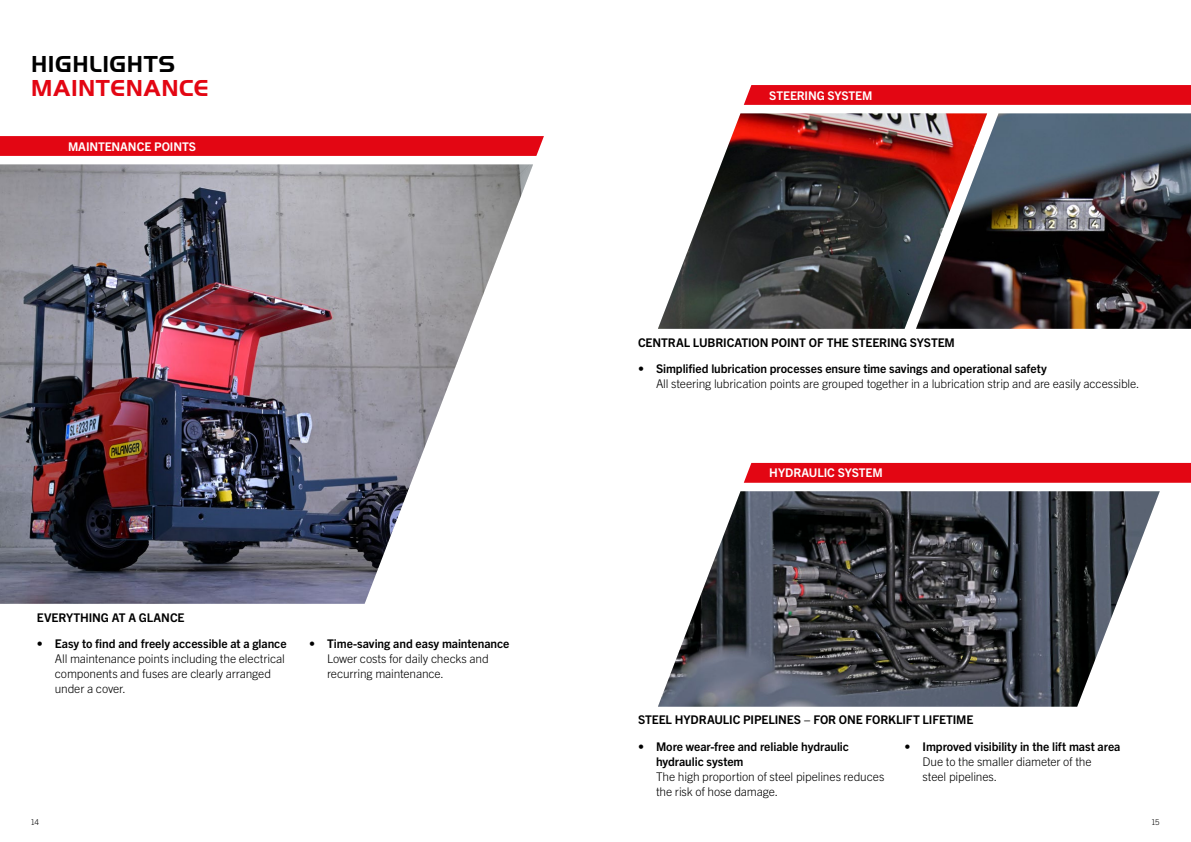
<style>
.page{position:relative;width:1191px;height:842px;background:#fff}
.page>*{position:absolute;margin:0;border:0;box-sizing:border-box;transform-origin:0 0}
.t1{font:700 24px "Palfinger Handel Gothic";letter-spacing:.025em;color:#e30613}
.t2{font:700 24px "Palfinger Handel Gothic";letter-spacing:.025em;color:#000}
.t3{font:700 12px/15px "Trade Gothic Next LT Pro";letter-spacing:-.005em;color:#000}
.t4{font:300 12px/15px "Trade Gothic Next LT Pro";letter-spacing:-.01em;color:#000}
.t5{font:700 12px "Trade Gothic Next LT Pro";letter-spacing:-.01em;color:#fff}
.t6{font:300 8px "Trade Gothic Next LT Pro";color:#000}
</style>
<div class="page">
<svg style="left:743px;top:85px;width:448px;height:20px;background:#e30a17"></svg>
<div style="left:743px;top:463px;width:448px;height:20px;background:#e30613"></div>
<img style="left:658px;top:491px;width:501px;height:216px">
<svg style="left:0;top:136px;width:544px;height:20px;background:#e30916"></svg>
<img style="left:0;top:164px;width:533px;height:440px">
<img style="left:658px;top:113px;width:258px;height:216px">
<img style="left:916px;top:113px;width:275px;height:216px">
<h1 class="t2" style="left:31px;top:51px;width:146px">HIGHLIGHTS</h1>
<h1 class="t1" style="left:31px;top:75px;width:179px">MAINTENANCE</h1>
<p class="t5" style="left:68px;top:138px;width:129px">MAINTENANCE POINTS</p>
<p class="t3" style="left:37px;top:609px;width:149px">EVERYTHING AT A GLANCE</p>
<p class="t3" style="left:37px;top:635px;width:251px">• Easy to find and freely accessible at a glance</p>
<p class="t4" style="left:55px;top:650px;width:231px">All maintenance points including the electrical components and fuses are clearly arranged under a cover.</p>
<p class="t3" style="left:309px;top:635px;width:202px">• Time-saving and easy maintenance</p>
<p class="t4" style="left:327px;top:650px;width:163px">Lower costs for daily checks and recurring maintenance.</p>
<p class="t5" style="left:769px;top:87px;width:105px">STEERING SYSTEM</p>
<p class="t3" style="left:638px;top:334px;width:318px">CENTRAL LUBRICATION POINT OF THE STEERING SYSTEM</p>
<p class="t3" style="left:638px;top:360px;width:410px">• Simplified lubrication processes ensure time savings and operational safety</p>
<p class="t4" style="left:656px;top:375px;width:485px">All steering lubrication points are grouped together in a lubrication strip and are easily accessible.</p>
<p class="t5" style="left:769px;top:465px;width:115px">HYDRAULIC SYSTEM</p>
<p class="t3" style="left:638px;top:712px;width:337px">STEEL HYDRAULIC PIPELINES − FOR ONE FORKLIFT LIFETIME</p>
<p class="t3" style="left:904px;top:738px;width:217px">• Improved visibility in the lift mast area</p>
<p class="t4" style="left:922px;top:753px;width:170px">Due to the smaller diameter of the steel pipelines.</p>
<p class="t3" style="left:656px;top:738px;width:194px;text-indent:-18px">• More wear-free and reliable hydraulic hydraulic system</p>
<p class="t4" style="left:656px;top:768px;width:230px">The high proportion of steel pipelines reduces the risk of hose damage.</p>
<p class="t6" style="left:31px;top:816px;width:9px">14</p>
<p class="t6" style="left:1151px;top:816px;width:10px">15</p>
</div>
